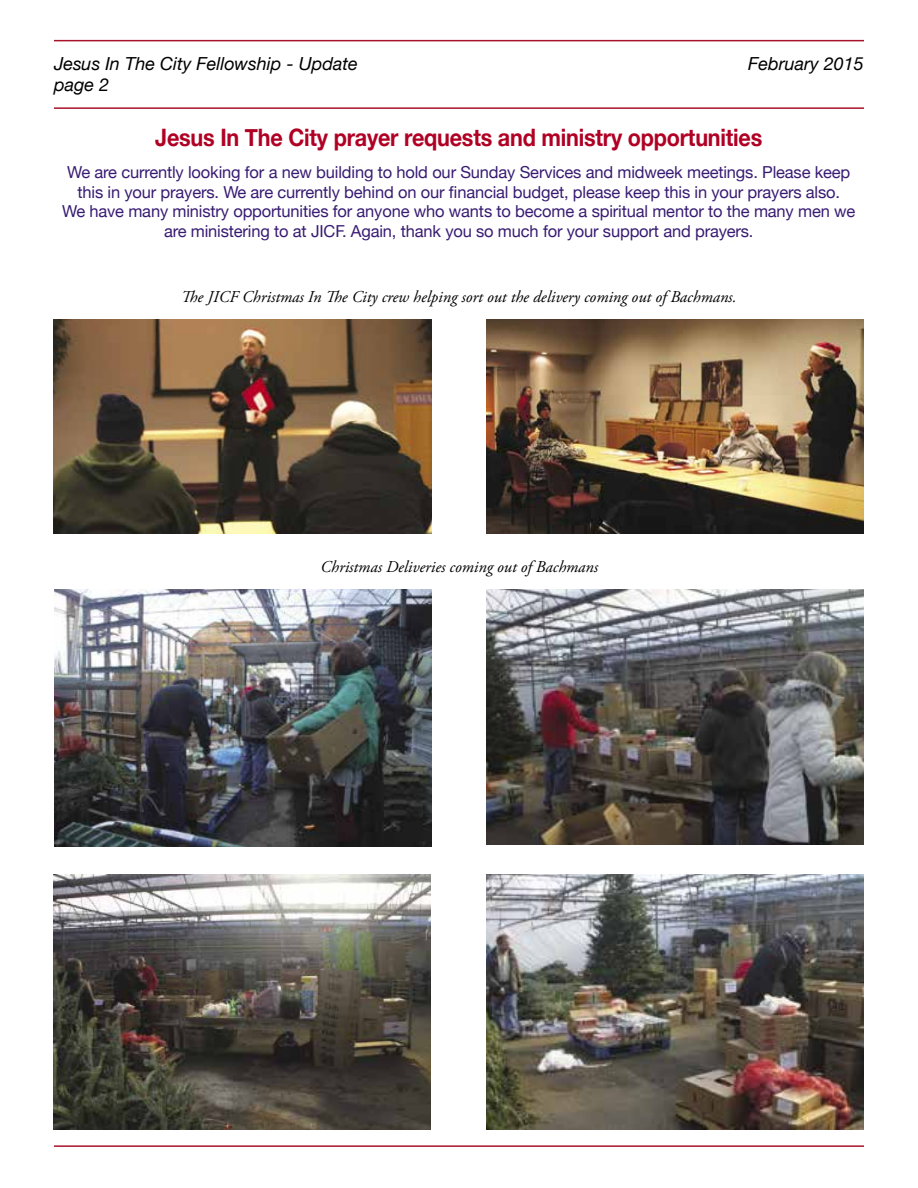
<style>
.page{position:relative;width:918px;height:1188px;background:#fff}
.page>*{position:absolute;margin:0;border:0;box-sizing:border-box;transform-origin:0 0}
.t1{font:700 24px "Helvetica Neue";letter-spacing:-.01em;color:#b00024;scale:.9 1}
.t2{font:italic 18px "Helvetica Neue";color:#000}
.t3{font:16.5px/19.8px "Helvetica Neue";letter-spacing:-.01em;color:#381b72;text-align:center}
.t4{font:italic 16.5px "Adobe Garamond Pro";color:#000}
</style>
<div class="page">
<hr style="left:54px;top:1145px;width:810px;height:2px;background:#a9132a">
<hr style="left:54px;top:40px;width:810px;height:1px;background:#a9132a">
<hr style="left:54px;top:107px;width:810px;height:2px;background:#a9132a">
<img style="left:486px;top:875px;width:378px;height:255px">
<img style="left:54px;top:319px;width:378px;height:215px">
<img style="left:54px;top:875px;width:377px;height:255px">
<img style="left:486px;top:589px;width:378px;height:255px">
<img style="left:486px;top:319px;width:378px;height:215px">
<img style="left:55px;top:589px;width:377px;height:257px">
<p class="t2" style="left:54px;top:50px;width:305px">Jesus In The City Fellowship - Update</p>
<p class="t2" style="left:748px;top:50px;width:117px">February 2015</p>
<p class="t2" style="left:54px;top:72px;width:57px">page 2</p>
<h1 class="t1" style="left:155px;top:119px;width:676px">Jesus In The City prayer requests and ministry opportunities</h1>
<p class="t3" style="left:62px;top:163px;width:795px">We are currently looking for a new building to hold our Sunday Services and midweek meetings. Please keep this in your prayers. We are currently behind on our financial budget, please keep this in your prayers also.<br>We have many ministry opportunities for anyone who wants to become a spiritual mentor to the many men we are ministering to at JICF. Again, thank you so much for your support and prayers.</p>
<p class="t4" style="left:181px;top:287px;width:557px">The JICF Christmas In The City crew helping sort out the delivery coming out of Bachmans.</p>
<p class="t4" style="left:321px;top:557px;width:279px">Christmas Deliveries coming out of Bachmans</p>
</div>
